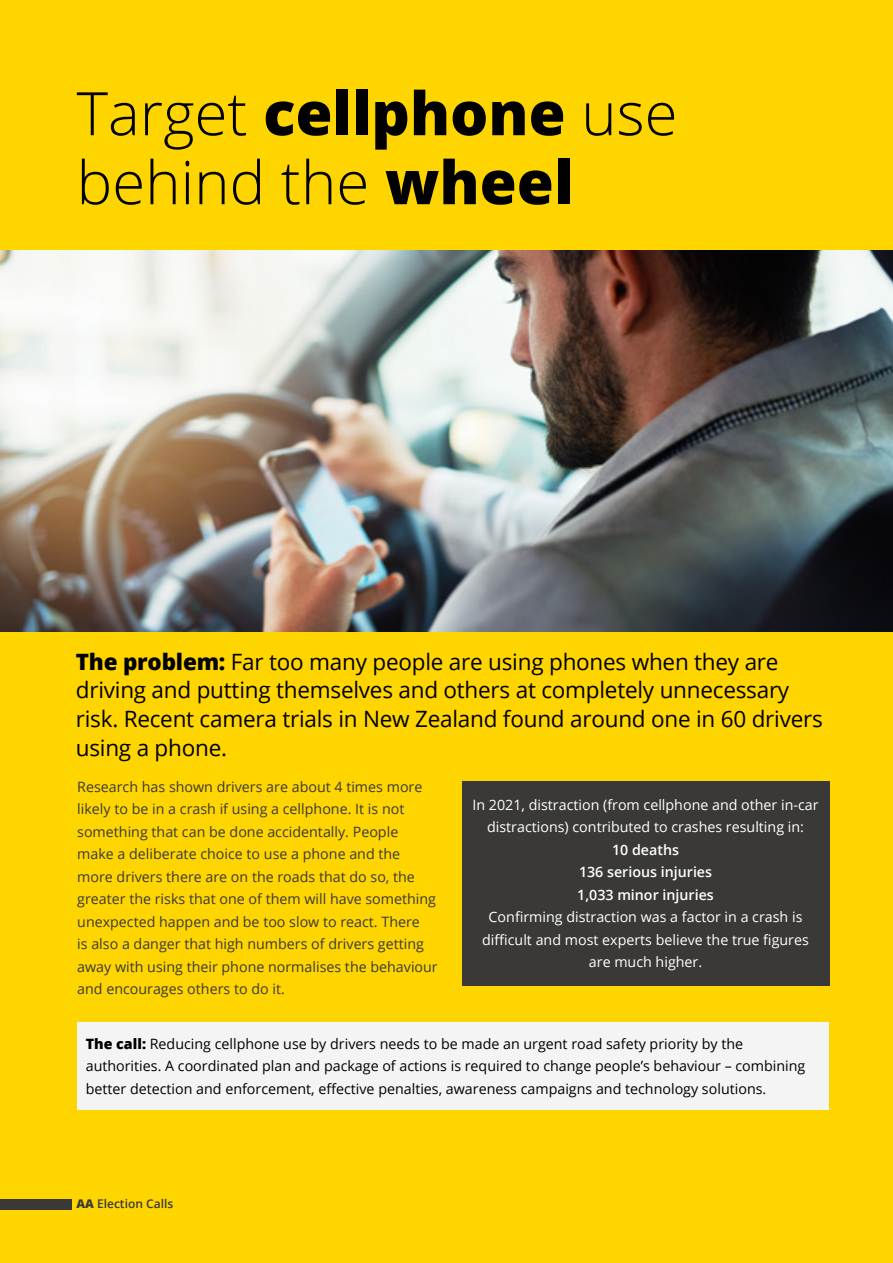
<style>
.page{position:relative;width:893px;height:1263px;background:#fff}
.page>*{position:absolute;margin:0;border:0;box-sizing:border-box;transform-origin:0 0}
.t1{font:300 60px/69px "Open Sans";color:#000}
.t2{font:22.5px/28.5px "Open Sans";letter-spacing:-.01em;color:#000}
.t3{font:14.25px/22.5px "Open Sans";color:#3a3938}
.t4{font:14.25px/22.5px "Open Sans";color:#000}
.t5{font:14.25px/22.5px "Open Sans";color:#fff;text-align:center}
.t6{font:600 14.25px/22.5px "Open Sans";color:#fff;text-align:center}
.t7{font:600 12px "Open Sans";color:#3a3938}
.s1{font-weight:800}
</style>
<div class="page">
<div style="left:0;top:0;width:892px;height:1263px;background:#ffd500"></div>
<img style="left:0;top:250px;width:893px;height:381px">
<div style="left:0;top:1199px;width:71px;height:10px;background:#3a3938"></div>
<div style="left:77px;top:1022px;width:752px;height:88px;background:#f4f4f5"></div>
<div style="left:462px;top:781px;width:367px;height:204px;background:#3a3938"></div>
<h1 class="t1" style="left:77px;top:77px;width:602px">Target <span class="s1">cellphone</span> use behind the <span class="s1">wheel</span></h1>
<h2 class="t2" style="left:76px;top:647px;width:748px"><span class="s1">The problem:</span> Far too many people are using phones when they are driving and putting themselves and others at completely unnecessary risk. Recent camera trials in New Zealand found around one in 60 drivers using a phone.</h2>
<p class="t3" style="left:77px;top:775px;width:362px">Research has shown drivers are about 4 times more likely to be in a crash if using a cellphone. It is not something that can be done accidentally. People make a deliberate choice to use a phone and the more drivers there are on the roads that do so, the greater the risks that one of them will have something unexpected happen and be too slow to react. There<br>is also a danger that high numbers of drivers getting away with using their phone normalises the behaviour and encourages others to do it.</p>
<p class="t5" style="left:472px;top:793px;width:348px">In 2021, distraction (from cellphone and other in-car distractions) contributed to crashes resulting in:</p>
<p class="t6" style="left:577px;top:838px;width:138px">10 deaths<br>136 serious injuries<br>1,033 minor injuries</p>
<p class="t5" style="left:482px;top:905px;width:328px">Confirming distraction was a factor in a crash is difficult and most experts believe the true figures are much higher.</p>
<p class="t4" style="left:86px;top:1032px;width:721px"><span class="s1">The call:</span> Reducing cellphone use by drivers needs to be made an urgent road safety priority by the authorities. A coordinated plan and package of actions is required to change people’s behaviour – combining better detection and enforcement, effective penalties, awareness campaigns and technology solutions.</p>
<p class="t7" style="left:77px;top:1196px;width:98px"><span class="s1">AA</span> Election Calls</p>
</div>
